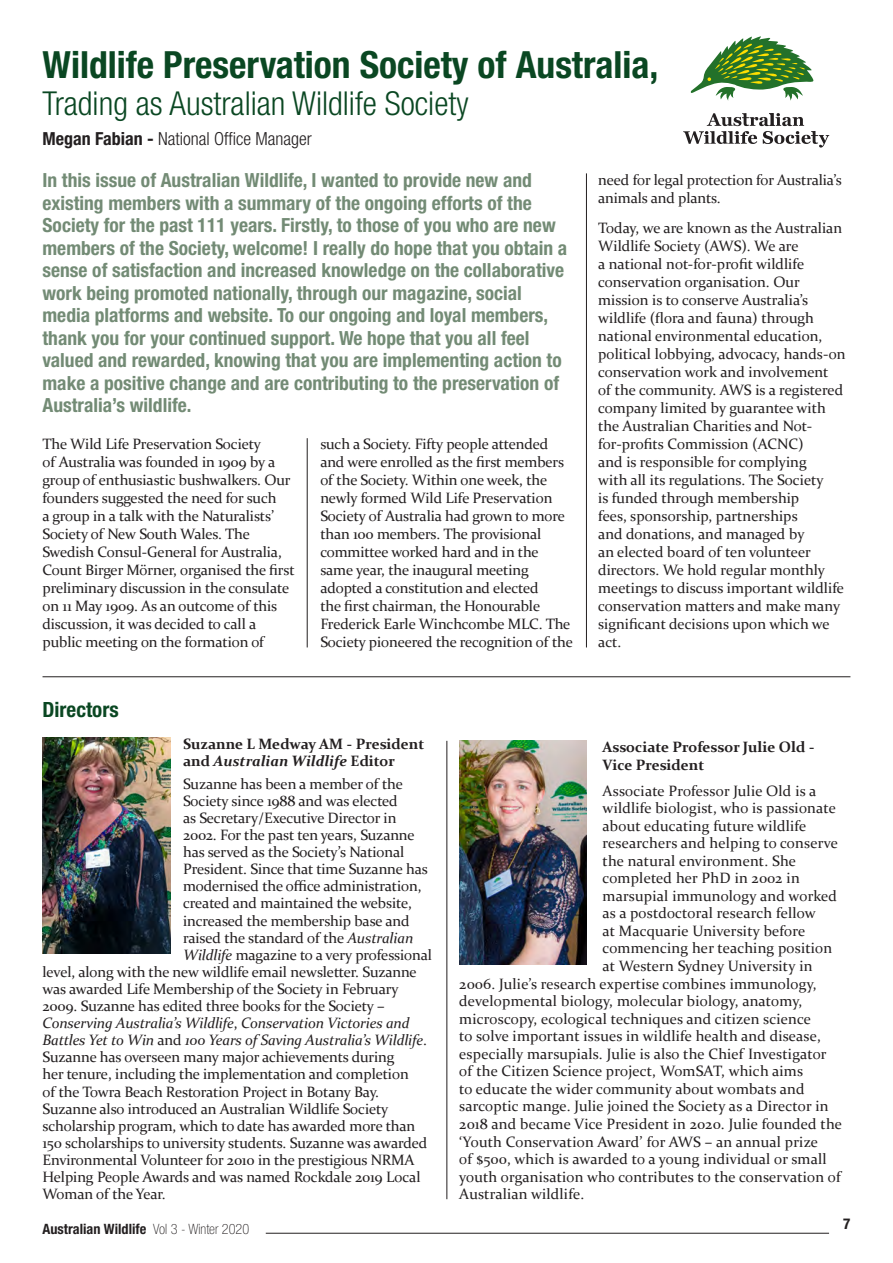
<style>
.page{position:relative;width:893px;height:1263px;background:#fff}
.page>*{position:absolute;margin:0;border:0;box-sizing:border-box;transform-origin:0 0}
.t1{font:700 condensed 37.5px "Helvetica Neue LT Std";color:#0a4722}
.t2{font:300 condensed 33px "Helvetica Neue LT Std";color:#0a4722}
.Body_Text{font:700 condensed 21px "Helvetica Neue LT Std";color:#0a4722}
.Body_Text-2{font:700 condensed 19.5px/22.5px "Helvetica Neue LT Std";color:#738b75}
.t3{font:300 condensed 18px "Helvetica Neue LT Std";color:#231f20}
.Body_Text-3{font:15px/18px "Constantia";letter-spacing:-.01em;color:#231f20}
.Body_Text-4{font:15px "Constantia";letter-spacing:.01em;color:#231f20}
.Body_Text-5{font:italic 15px "Constantia";letter-spacing:-.01em;color:#231f20}
.Body_Text-6{font:700 15px/17.1px "Constantia";color:#231f20}
.t4{font:700 condensed 15px "Helvetica Neue LT Std";color:#231f20}
.t5{font:700 condensed 14.25px "Helvetica Neue LT Std";color:#231f20}
.s1{font-weight:700}
.s2{font-style:italic}
.s3{font-style:normal}
.s4{font-weight:100}
</style>
<div class="page">
<hr style="left:266px;top:1233px;width:563px;height:1px;background:#231f20">
<svg style="left:683px;top:113px;width:146px;height:35px"></svg>
<svg style="left:690px;top:36px;width:123px;height:65px"></svg>
<img style="left:43px;top:737px;width:127px;height:216px">
<hr style="left:43px;top:676px;width:807px;height:1px;background:#231f20">
<hr style="left:307px;top:438px;width:1px;height:209px;background:#231f20">
<hr style="left:586px;top:173px;width:1px;height:474px;background:#231f20">
<hr style="left:446px;top:741px;width:1px;height:458px;background:#231f20">
<img style="left:459px;top:741px;width:128px;height:223px">
<p class="t1" style="left:43px;top:42px;width:618px">Wildlife Preservation Society of Australia,</p>
<p class="t2" style="left:43px;top:85px;width:428px">Trading as Australian Wildlife Society</p>
<p class="t3" style="left:43px;top:129px;width:271px"><span class="s1">Megan Fabian -</span> National Office Manager</p>
<p class="Body_Text-2" style="left:43px;top:169px;width:526px">In this issue of Australian Wildlife, I wanted to provide new and existing members with a summary of the ongoing efforts of the Society for the past 111 years. Firstly, to those of you who are new members of the Society, welcome! I really do hope that you obtain a sense of satisfaction and increased knowledge on the collaborative work being promoted nationally, through our magazine, social media platforms and website. To our ongoing and loyal members, thank you for your continued support. We hope that you all feel valued and rewarded, knowing that you are implementing action to make a positive change and are contributing to the preservation of Australia’s wildlife.</p>
<p class="Body_Text-3" style="left:43px;top:435px;width:254px">The Wild Life Preservation Society<br>of Australia was founded in 1909 by a group of enthusiastic bushwalkers. Our founders suggested the need for such<br>a group in a talk with the Naturalists’ Society of New South Wales. The Swedish Consul-General for Australia, Count Birger Mörner, organised the first preliminary discussion in the consulate on 11 May 1909. As an outcome of this discussion, it was decided to call a public meeting on the formation of</p>
<p class="Body_Text-3" style="left:320px;top:435px;width:254px">such a Society. Fifty people attended and were enrolled as the first members of the Society. Within one week, the newly formed Wild Life Preservation Society of Australia had grown to more than 100 members. The provisional committee worked hard and in the same year, the inaugural meeting adopted a constitution and elected<br>the first chairman, the Honourable Frederick Earle Winchcombe MLC. The Society pioneered the recognition of the</p>
<p class="Body_Text-3" style="left:598px;top:169px;width:245px;line-height:18.8px">need for legal protection for Australia’s animals and plants.</p>
<p class="Body_Text-3" style="left:598px;top:219px;width:249px">Today, we are known as the Australian Wildlife Society (AWS). We are<br>a national not-for-profit wildlife conservation organisation. Our mission is to conserve Australia’s wildlife (flora and fauna) through national environmental education, political lobbying, advocacy, hands-on conservation work and involvement<br>of the community. AWS is a registered company limited by guarantee with the Australian Charities and Not&shy;for-profits Commission (ACNC)<br>and is responsible for complying<br>with all its regulations. The Society<br>is funded through membership<br>fees, sponsorship, partnerships<br>and donations, and managed by<br>an elected board of ten volunteer directors. We hold regular monthly meetings to discuss important wildlife conservation matters and make many significant decisions upon which we act.</p>
<p class="Body_Text" style="left:43px;top:696px;width:78px">Directors</p>
<p class="Body_Text-6" style="left:183px;top:734px;width:243px">Suzanne L Medway AM - President and <span class="s2">Australian Wildlife</span> Editor</p>
<p class="Body_Text-3" style="left:183px;top:774px;width:221px">Suzanne has been a member of the</p>
<p class="Body_Text-3" style="left:183px;top:791px;width:216px">Society since 1988 and was elected</p>
<p class="Body_Text-3" style="left:183px;top:808px;width:215px">as Secretary/Executive Director in</p>
<p class="Body_Text-3" style="left:183px;top:825px;width:233px">2002. For the past ten years, Suzanne</p>
<p class="Body_Text-3" style="left:183px;top:842px;width:223px">has served as the Society’s National</p>
<p class="Body_Text-3" style="left:183px;top:859px;width:246px">President. Since that time Suzanne has</p>
<p class="Body_Text-3" style="left:183px;top:876px;width:240px">modernised the office administration,</p>
<p class="Body_Text-3" style="left:183px;top:894px;width:230px">created and maintained the website,</p>
<p class="Body_Text-3" style="left:183px;top:911px;width:228px">increased the membership base and</p>
<p class="Body_Text-3" style="left:183px;top:928px;width:232px">raised the standard of the <span class="s2">Australian</span></p>
<p class="Body_Text-3" style="left:183px;top:945px;width:250px"><span class="s2">Wildlife</span> magazine to a very professional</p>
<p class="Body_Text-3" style="left:43px;top:962px;width:376px">level, along with the new wildlife email newsletter. Suzanne</p>
<p class="Body_Text-3" style="left:43px;top:979px;width:358px">was awarded Life Membership of the Society in February</p>
<p class="Body_Text-3" style="left:43px;top:996px;width:344px">2009. Suzanne has edited three books for the Society –</p>
<p class="Body_Text-5" style="left:43px;top:1013px;width:369px">Conserving Australia’s Wildlife<span class="s3">,</span> Conservation Victories and</p>
<p class="Body_Text-5" style="left:43px;top:1030px;width:386px">Battles Yet to Win <span class="s3">and</span> 100 Years of Saving Australia’s Wildlife<span class="s3">.</span></p>
<p class="Body_Text-3" style="left:43px;top:1047px;width:353px">Suzanne has overseen many major achievements during</p>
<p class="Body_Text-3" style="left:43px;top:1065px;width:368px">her tenure, including the implementation and completion</p>
<p class="Body_Text-3" style="left:43px;top:1082px;width:338px">of the Towra Beach Restoration Project in Botany Bay.</p>
<p class="Body_Text-3" style="left:43px;top:1099px;width:347px">Suzanne also introduced an Australian Wildlife Society</p>
<p class="Body_Text-3" style="left:43px;top:1116px;width:374px">scholarship program, which to date has awarded more than</p>
<p class="Body_Text-3" style="left:43px;top:1133px;width:386px">150 scholarships to university students. Suzanne was awarded</p>
<p class="Body_Text-3" style="left:43px;top:1150px;width:374px">Environmental Volunteer for 2010 in the prestigious NRMA</p>
<p class="Body_Text-3" style="left:43px;top:1167px;width:380px">Helping People Awards and was named Rockdale 2019 Local</p>
<p class="Body_Text-3" style="left:43px;top:1184px;width:125px">Woman of the Year.</p>
<p class="t5" style="left:43px;top:1220px;width:208px">Australian Wildlife <span class="s4">Vol 3 - Winter 2020</span></p>
<p class="Body_Text-6" style="left:603px;top:737px;width:213px;line-height:18px">Associate Professor Julie Old -<br>Vice President</p>
<p class="Body_Text-4" style="left:603px;top:780px;width:215px">Associate Professor Julie Old is a</p>
<p class="Body_Text-4" style="left:603px;top:798px;width:235px">wildlife biologist, who is passionate</p>
<p class="Body_Text-4" style="left:603px;top:815px;width:205px">about educating future wildlife</p>
<p class="Body_Text-4" style="left:603px;top:833px;width:237px">researchers and helping to conserve</p>
<p class="Body_Text-4" style="left:603px;top:850px;width:195px">the natural environment. She</p>
<p class="Body_Text-4" style="left:603px;top:868px;width:199px">completed her PhD in 2002 in</p>
<p class="Body_Text-4" style="left:603px;top:885px;width:236px">marsupial immunology and worked</p>
<p class="Body_Text-4" style="left:603px;top:903px;width:215px">as a postdoctoral research fellow</p>
<p class="Body_Text-4" style="left:603px;top:920px;width:204px">at Macquarie University before</p>
<p class="Body_Text-4" style="left:603px;top:938px;width:231px">commencing her teaching position</p>
<p class="Body_Text-4" style="left:603px;top:956px;width:211px">at Western Sydney University in</p>
<p class="Body_Text-4" style="left:459px;top:973px;width:359px">2006. Julie’s research expertise combines immunology,</p>
<p class="Body_Text-4" style="left:459px;top:991px;width:344px">developmental biology, molecular biology, anatomy,</p>
<p class="Body_Text-4" style="left:459px;top:1008px;width:353px">microscopy, ecological techniques and citizen science</p>
<p class="Body_Text-4" style="left:459px;top:1026px;width:363px">to solve important issues in wildlife health and disease,</p>
<p class="Body_Text-4" style="left:459px;top:1043px;width:369px">especially marsupials. Julie is also the Chief Investigator</p>
<p class="Body_Text-4" style="left:459px;top:1061px;width:345px">of the Citizen Science project, WomSAT, which aims</p>
<p class="Body_Text-4" style="left:459px;top:1078px;width:347px">to educate the wider community about wombats and</p>
<p class="Body_Text-4" style="left:459px;top:1096px;width:371px">sarcoptic mange. Julie joined the Society as a Director in</p>
<p class="Body_Text-4" style="left:459px;top:1114px;width:384px">2018 and became Vice President in 2020. Julie founded the</p>
<p class="Body_Text-4" style="left:459px;top:1131px;width:360px">‘Youth Conservation Award’ for AWS – an annual prize</p>
<p class="Body_Text-4" style="left:459px;top:1149px;width:369px">of $500, which is awarded to a young individual or small</p>
<p class="Body_Text-4" style="left:459px;top:1166px;width:383px">youth organisation who contributes to the conservation of</p>
<p class="Body_Text-4" style="left:459px;top:1184px;width:126px">Australian wildlife.</p>
<p class="t4" style="left:843px;top:1215px;width:9px">7</p>
</div>
